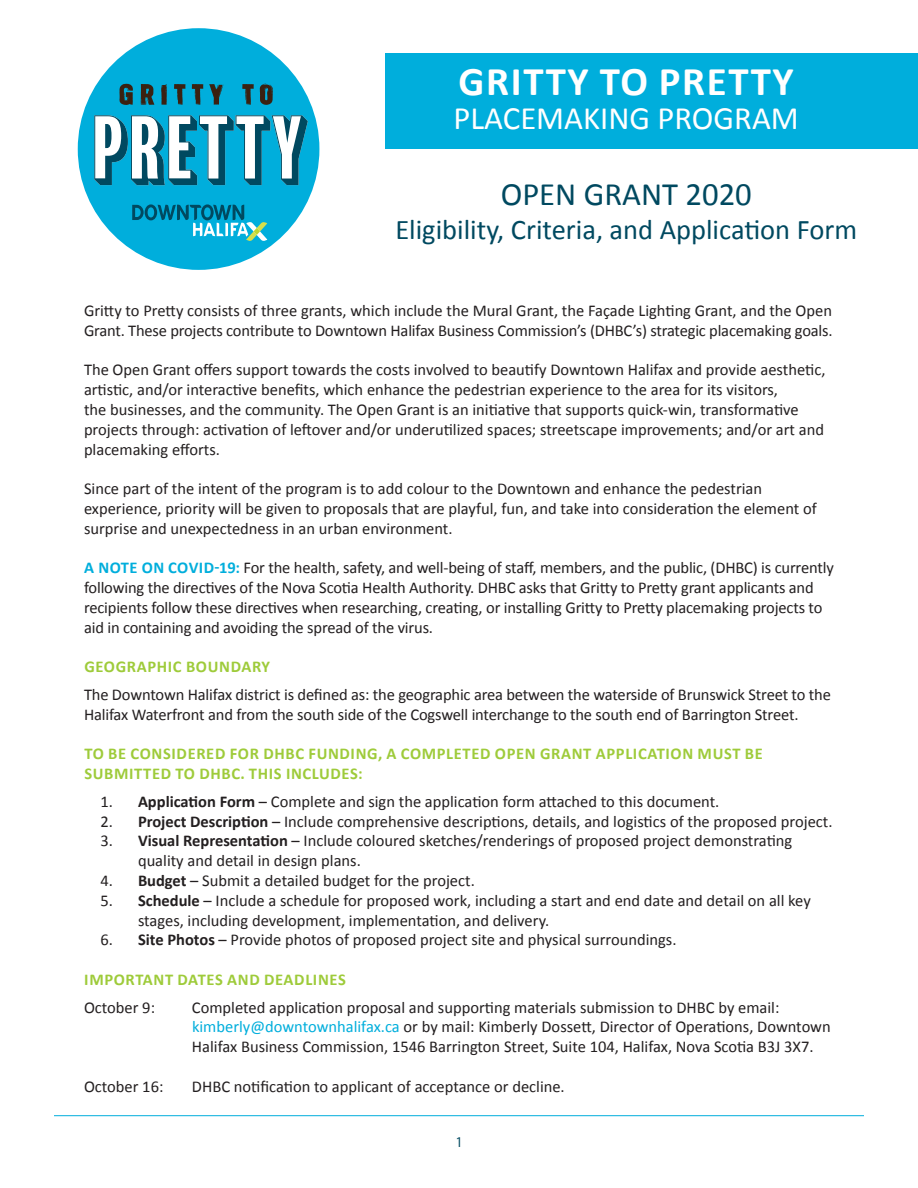
<style>
.page{position:relative;width:918px;height:1188px;background:#fff}
.page>*{position:absolute;margin:0;border:0;box-sizing:border-box;transform-origin:0 0}
.t1{font:700 40.95px "Calibri";letter-spacing:.04em;color:#fff}
.t2{font:32.7px "Calibri";color:#fff}
.t3{font:32.7px "Calibri";color:#004960}
.t4{font:28.5px "Calibri";color:#004960}
.t5{font:16.5px/19.8px "Calibri";color:#231f20}
.t6{font:700 16.5px/19.8px "Calibri";letter-spacing:.04em;color:#9ecb3a}
.t7{font:condensed 15px "Myriad Pro";color:#004960}
.s1{font-weight:700;color:#00aedc}
.s2{font-weight:700}
.s3{color:#00aedc}
</style>
<div class="page">
<hr style="left:54px;top:1115px;width:810px;height:1px;background:#00aedc">
<div style="left:386px;top:54px;width:532px;height:95px;background:#00aedc"></div>
<div style="left:78px;top:28px;width:241px;height:242px;background:#00aedc;border-radius:50%"></div>
<svg style="left:132px;top:204px;width:135px;height:37px"></svg>
<svg style="left:94px;top:115px;width:214px;height:70px"></svg>
<svg style="left:119px;top:84px;width:14px;height:21px"></svg>
<svg style="left:141px;top:84px;width:13px;height:21px"></svg>
<svg style="left:161px;top:84px;width:6px;height:21px"></svg>
<svg style="left:174px;top:84px;width:11px;height:21px"></svg>
<svg style="left:192px;top:84px;width:11px;height:21px"></svg>
<svg style="left:209px;top:84px;width:15px;height:21px"></svg>
<svg style="left:242px;top:84px;width:12px;height:21px"></svg>
<svg style="left:260px;top:84px;width:13px;height:21px"></svg>
<p class="t1" style="left:459px;top:52px;width:337px">GRITTY TO PRETTY</p>
<p class="t2" style="left:454px;top:98px;width:347px">PLACEMAKING PROGRAM</p>
<p class="t3" style="left:501px;top:174px;width:253px">OPEN GRANT 2020</p>
<p class="t4" style="left:395px;top:212px;width:463px">Eligibility, Criteria, and Application Form</p>
<p class="t5" style="left:84px;top:300px;width:750px">Gritty to Pretty consists of three grants, which include the Mural Grant, the Façade Lighting Grant, and the Open<br>Grant. These projects contribute to Downtown Halifax Business Commission’s (DHBC’s) strategic placemaking goals.</p>
<p class="t5" style="left:84px;top:359px;width:743px">The Open Grant offers support towards the costs involved to beautify Downtown Halifax and provide aesthetic, artistic, and/or interactive benefits, which enhance the pedestrian experience to the area for its visitors,<br>the businesses, and the community. The Open Grant is an initiative that supports quick-win, transformative projects through: activation of leftover and/or underutilized spaces; streetscape improvements; and/or art and placemaking efforts.</p>
<p class="t5" style="left:84px;top:478px;width:734px">Since part of the intent of the program is to add colour to the Downtown and enhance the pedestrian experience, priority will be given to proposals that are playful, fun, and take into consideration the element of surprise and unexpectedness in an urban environment.</p>
<p class="t5" style="left:84px;top:557px;width:751px"><span class="s1">A NOTE ON COVID-19:</span> For the health, safety, and well-being of staff, members, and the public, (DHBC) is currently following the directives of the Nova Scotia Health Authority. DHBC asks that Gritty to Pretty grant applicants and recipients follow these directives when researching, creating, or installing Gritty to Pretty placemaking projects to aid in containing and avoiding the spread of the virus.</p>
<p class="t6" style="left:84px;top:656px;width:187px">GEOGRAPHIC BOUNDARY</p>
<p class="t5" style="left:84px;top:684px;width:748px">The Downtown Halifax district is defined as: the geographic area between the waterside of Brunswick Street to the<br>Halifax Waterfront and from the south side of the Cogswell interchange to the south end of Barrington Street.</p>
<p class="t6" style="left:84px;top:743px;width:680px">TO BE CONSIDERED FOR DHBC FUNDING, A COMPLETED OPEN GRANT APPLICATION MUST BE<br>SUBMITTED TO DHBC. THIS INCLUDES:</p>
<p class="t5" style="left:100px;top:791px;width:620px">1. <span class="s2">Application Form</span> – Complete and sign the application form attached to this document.</p>
<p class="t5" style="left:100px;top:810px;width:734px">2. <span class="s2">Project Description</span> – Include comprehensive descriptions, details, and logistics of the proposed project.</p>
<p class="t5" style="left:138px;top:830px;width:656px;text-indent:-38px">3. <span class="s2">Visual Representation</span> – Include coloured sketches/renderings of proposed project demonstrating quality and detail in design plans.</p>
<p class="t5" style="left:100px;top:870px;width:376px">4. <span class="s2">Budget</span> – Submit a detailed budget for the project.</p>
<p class="t5" style="left:138px;top:890px;width:674px;text-indent:-38px">5. <span class="s2">Schedule</span> – Include a schedule for proposed work, including a start and end date and detail on all key stages, including development, implementation, and delivery.</p>
<p class="t5" style="left:100px;top:929px;width:578px">6. <span class="s2">Site Photos</span> – Provide photos of proposed project site and physical surroundings.</p>
<p class="t6" style="left:84px;top:969px;width:263px">IMPORTANT DATES AND DEADLINES</p>
<p class="t5" style="left:84px;top:996px;width:73px">October 9:</p>
<p class="t5" style="left:192px;top:996px;width:640px">Completed application proposal and supporting materials submission to DHBC by email: <span class="s3">kimberly@downtownhalifax.ca</span> or by mail: Kimberly Dossett, Director of Operations, Downtown<br>Halifax Business Commission, 1546 Barrington Street, Suite 104, Halifax, Nova Scotia B3J 3X7.</p>
<p class="t5" style="left:84px;top:1076px;width:81px">October 16:</p>
<p class="t5" style="left:192px;top:1076px;width:374px">DHBC notification to applicant of acceptance or decline.</p>
<p class="t7" style="left:456px;top:1133px;width:7px">1</p>
</div>
